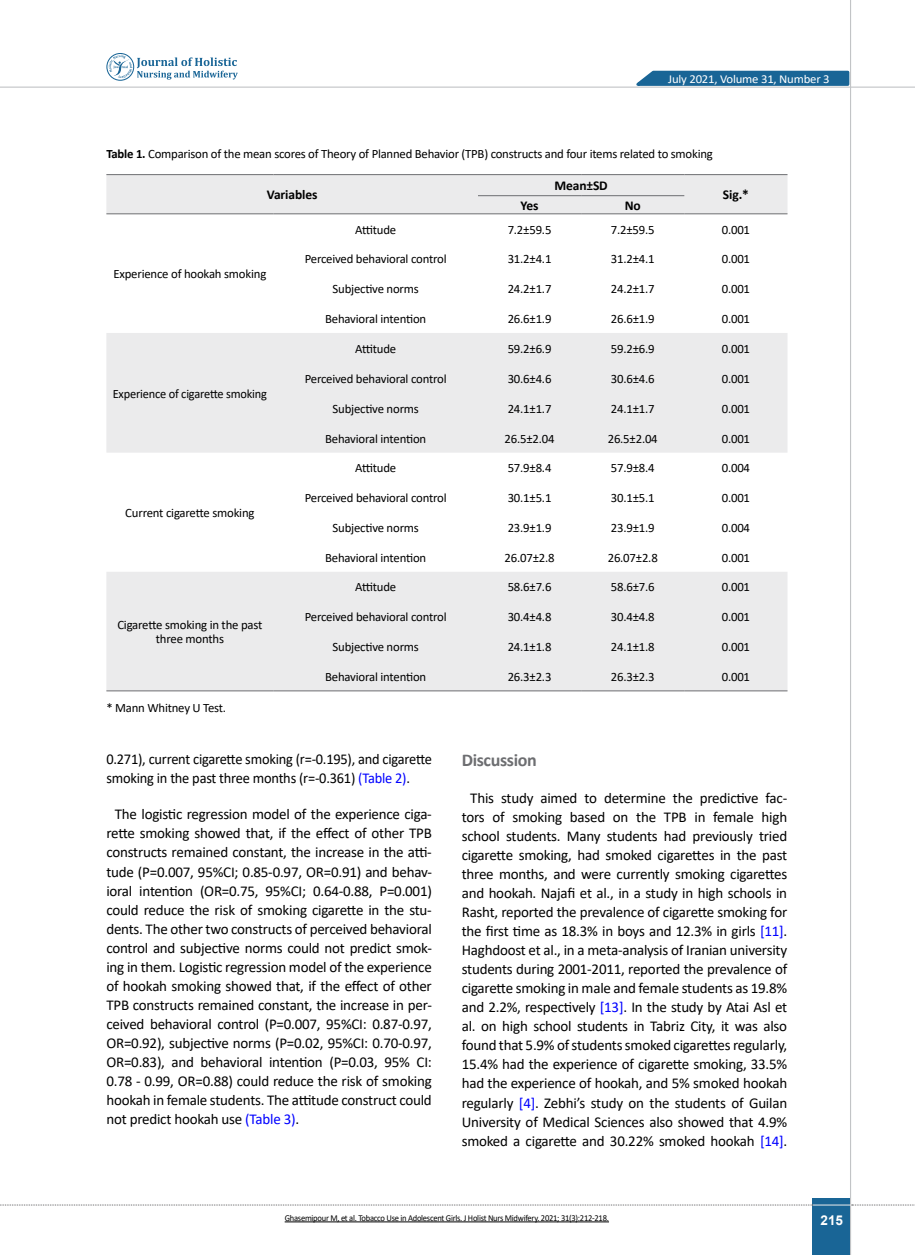
<style>
.page{position:relative;width:915px;height:1255px;background:#fff}
.page>*{position:absolute;margin:0;border:0;box-sizing:border-box;transform-origin:0 0}
.t1{font:700 18px "Calibri";letter-spacing:-.02em;color:#6d6e71}
.t2{font:15px/19px "Calibri";letter-spacing:-.015em;color:#000;text-align:justify}
.t3{font:15px/19px "Calibri";letter-spacing:-.015em;color:#000;scale:.96 1}
.t4{font:700 13.5px "Calibri";letter-spacing:-.01em;color:#000}
.t5{font:700 13.5px "Arial";color:#fff}
.t6{font:12.75px/13.5px "Calibri";letter-spacing:-.015em;color:#000;text-align:center}
.t7{font:12.15px "Calibri";letter-spacing:-.015em;color:#fff;scale:1.05 1}
.t8{font:9px "Calibri";letter-spacing:-.03em;color:#000;scale:.95 1}
.s1{font-weight:700}
.s2{color:#00f}
</style>
<div class="page">
<div style="left:812px;top:1198px;width:38px;height:56px;background:#196596"></div>
<hr style="left:849px;top:0;width:1px;height:1254px;background:#c2c4c6">
<hr style="left:0;top:87px;width:914px;height:1px;background:#c2c4c6">
<hr style="left:812px;top:1204px;width:38px;height:1px;background:#ebebec">
<svg style="left:0;top:1204px;width:812px;height:1px"></svg>
<svg style="left:851px;top:1204px;width:64px;height:1px"></svg>
<svg style="left:629px;top:69px;width:221px;height:18px;background:#4984ab"></svg>
<svg style="left:106px;top:53px;width:132px;height:28px"></svg>
<svg style="left:106px;top:175px;width:681px;height:515px;fill:#ebebec"></svg>
<hr style="left:106px;top:690px;width:167px;height:1px;background:#6d6e71">
<hr style="left:273px;top:690px;width:205px;height:1px;background:#6d6e71">
<hr style="left:478px;top:690px;width:103px;height:1px;background:#6d6e71">
<hr style="left:581px;top:690px;width:103px;height:1px;background:#6d6e71">
<hr style="left:684px;top:690px;width:103px;height:1px;background:#6d6e71">
<hr style="left:106px;top:174px;width:167px;height:1px;background:#6d6e71">
<hr style="left:273px;top:174px;width:205px;height:1px;background:#6d6e71">
<hr style="left:106px;top:213px;width:167px;height:1px;background:#6d6e71">
<hr style="left:273px;top:213px;width:205px;height:1px;background:#6d6e71">
<hr style="left:478px;top:174px;width:103px;height:1px;background:#6d6e71">
<hr style="left:581px;top:174px;width:103px;height:1px;background:#6d6e71">
<hr style="left:684px;top:174px;width:103px;height:1px;background:#6d6e71">
<hr style="left:684px;top:213px;width:103px;height:1px;background:#6d6e71">
<hr style="left:478px;top:195px;width:103px;height:1px;background:#6d6e71">
<hr style="left:581px;top:195px;width:103px;height:1px;background:#6d6e71">
<hr style="left:478px;top:213px;width:103px;height:1px;background:#6d6e71">
<hr style="left:581px;top:213px;width:103px;height:1px;background:#6d6e71">
<hr style="left:284px;top:1221px;width:324px;height:1px;background:#000">
<p class="t7" style="left:668px;top:70px;width:155px">July 2021, Volume 31, Number 3</p>
<p class="t6" style="left:106px;top:147px;width:607px"><span class="s1">Table 1.</span> Comparison of the mean scores of Theory of Planned Behavior (TPB) constructs and four items related to smoking</p>
<p class="t4" style="left:267px;top:185px;width:52px">Variables</p>
<p class="t4" style="left:554px;top:176px;width:55px">Mean±SD</p>
<p class="t4" style="left:520px;top:196px;width:19px">Yes</p>
<p class="t4" style="left:624px;top:196px;width:18px">No</p>
<p class="t4" style="left:722px;top:185px;width:27px">Sig.*</p>
<p class="t6" style="left:113px;top:267px;width:154px">Experience of hookah smoking</p>
<p class="t6" style="left:113px;top:386px;width:156px">Experience of cigarette smoking</p>
<p class="t6" style="left:125px;top:505px;width:131px">Current cigarette smoking</p>
<p class="t6" style="left:117px;top:618px;width:146px">Cigarette smoking in the past three months</p>
<p class="t6" style="left:106px;top:700px;width:121px">* Mann Whitney U Test.</p>
<p class="t6" style="left:355px;top:222px;width:43px">Attitude</p>
<p class="t6" style="left:507px;top:222px;width:45px">7.2±59.5</p>
<p class="t6" style="left:610px;top:222px;width:45px">7.2±59.5</p>
<p class="t6" style="left:721px;top:222px;width:30px">0.001</p>
<p class="t6" style="left:304px;top:252px;width:143px">Perceived behavioral control</p>
<p class="t6" style="left:507px;top:252px;width:45px">31.2±4.1</p>
<p class="t6" style="left:610px;top:252px;width:45px">31.2±4.1</p>
<p class="t6" style="left:721px;top:252px;width:30px">0.001</p>
<p class="t6" style="left:332px;top:282px;width:88px">Subjective norms</p>
<p class="t6" style="left:507px;top:282px;width:45px">24.2±1.7</p>
<p class="t6" style="left:610px;top:282px;width:45px">24.2±1.7</p>
<p class="t6" style="left:721px;top:282px;width:30px">0.001</p>
<p class="t6" style="left:325px;top:311px;width:102px">Behavioral intention</p>
<p class="t6" style="left:507px;top:311px;width:45px">26.6±1.9</p>
<p class="t6" style="left:610px;top:311px;width:45px">26.6±1.9</p>
<p class="t6" style="left:721px;top:311px;width:30px">0.001</p>
<p class="t6" style="left:355px;top:341px;width:43px">Attitude</p>
<p class="t6" style="left:507px;top:341px;width:45px">59.2±6.9</p>
<p class="t6" style="left:610px;top:341px;width:45px">59.2±6.9</p>
<p class="t6" style="left:721px;top:341px;width:30px">0.001</p>
<p class="t6" style="left:304px;top:371px;width:143px">Perceived behavioral control</p>
<p class="t6" style="left:507px;top:371px;width:45px">30.6±4.6</p>
<p class="t6" style="left:610px;top:371px;width:45px">30.6±4.6</p>
<p class="t6" style="left:721px;top:371px;width:30px">0.001</p>
<p class="t6" style="left:332px;top:401px;width:88px">Subjective norms</p>
<p class="t6" style="left:507px;top:401px;width:45px">24.1±1.7</p>
<p class="t6" style="left:610px;top:401px;width:45px">24.1±1.7</p>
<p class="t6" style="left:721px;top:401px;width:30px">0.001</p>
<p class="t6" style="left:325px;top:431px;width:103px">Behavioral intention</p>
<p class="t6" style="left:504px;top:431px;width:52px">26.5±2.04</p>
<p class="t6" style="left:607px;top:431px;width:52px">26.5±2.04</p>
<p class="t6" style="left:721px;top:431px;width:30px">0.001</p>
<p class="t6" style="left:355px;top:461px;width:43px">Attitude</p>
<p class="t6" style="left:507px;top:461px;width:45px">57.9±8.4</p>
<p class="t6" style="left:610px;top:461px;width:45px">57.9±8.4</p>
<p class="t6" style="left:721px;top:461px;width:30px">0.004</p>
<p class="t6" style="left:304px;top:491px;width:143px">Perceived behavioral control</p>
<p class="t6" style="left:507px;top:491px;width:45px">30.1±5.1</p>
<p class="t6" style="left:610px;top:491px;width:45px">30.1±5.1</p>
<p class="t6" style="left:721px;top:491px;width:30px">0.001</p>
<p class="t6" style="left:332px;top:520px;width:88px">Subjective norms</p>
<p class="t6" style="left:507px;top:520px;width:45px">23.9±1.9</p>
<p class="t6" style="left:610px;top:520px;width:45px">23.9±1.9</p>
<p class="t6" style="left:721px;top:520px;width:30px">0.004</p>
<p class="t6" style="left:325px;top:550px;width:103px">Behavioral intention</p>
<p class="t6" style="left:504px;top:550px;width:52px">26.07±2.8</p>
<p class="t6" style="left:607px;top:550px;width:52px">26.07±2.8</p>
<p class="t6" style="left:721px;top:550px;width:30px">0.001</p>
<p class="t6" style="left:355px;top:580px;width:43px">Attitude</p>
<p class="t6" style="left:507px;top:580px;width:45px">58.6±7.6</p>
<p class="t6" style="left:610px;top:580px;width:45px">58.6±7.6</p>
<p class="t6" style="left:721px;top:580px;width:30px">0.001</p>
<p class="t6" style="left:304px;top:610px;width:143px">Perceived behavioral control</p>
<p class="t6" style="left:507px;top:610px;width:45px">30.4±4.8</p>
<p class="t6" style="left:610px;top:610px;width:45px">30.4±4.8</p>
<p class="t6" style="left:721px;top:610px;width:30px">0.001</p>
<p class="t6" style="left:332px;top:639px;width:88px">Subjective norms</p>
<p class="t6" style="left:507px;top:639px;width:45px">24.1±1.8</p>
<p class="t6" style="left:610px;top:639px;width:45px">24.1±1.8</p>
<p class="t6" style="left:721px;top:639px;width:30px">0.001</p>
<p class="t6" style="left:325px;top:669px;width:103px">Behavioral intention</p>
<p class="t6" style="left:507px;top:669px;width:45px">26.3±2.3</p>
<p class="t6" style="left:610px;top:669px;width:45px">26.3±2.3</p>
<p class="t6" style="left:721px;top:669px;width:30px">0.001</p>
<p class="t3" style="left:106px;top:749px;width:340px">0.271), current cigarette smoking (r=-0.195), and cigarette smoking in the past three months (r=-0.361) <span class="s2">(Table 2)</span>.</p>
<p class="t2" style="left:106px;top:804px;width:327px;text-indent:9px">The logistic regression model of the experience ciga&shy;rette smoking showed that, if the effect of other TPB constructs remained constant, the increase in the atti&shy;tude (P=0.007, 95%CI; 0.85-0.97, OR=0.91) and behav&shy;ioral intention (OR=0.75, 95%CI; 0.64-0.88, P=0.001) could reduce the risk of smoking cigarette in the stu&shy;dents. The other two constructs of perceived behavioral control and subjective norms could not predict smok&shy;ing in them. Logistic regression model of the experience of hookah smoking showed that, if the effect of other TPB constructs remained constant, the increase in per&shy;ceived behavioral control (P=0.007, 95%CI: 0.87-0.97, OR=0.92), subjective norms (P=0.02, 95%CI: 0.70-0.97, OR=0.83), and behavioral intention (P=0.03, 95% CI:<br>0.78 - 0.99, OR=0.88) could reduce the risk of smoking hookah in female students. The attitude construct could not predict hookah use <span class="s2">(Table 3)</span>.</p>
<p class="t1" style="left:461px;top:747px;width:77px">Discussion</p>
<p class="t2" style="left:461px;top:787px;width:327px;text-align:center">This study aimed to determine the predictive fac&shy;tors of smoking based on the TPB in female high school students. Many students had previously tried cigarette smoking, had smoked cigarettes in the past three months, and were currently smoking cigarettes and hookah. Najafi et al., in a study in high schools in Rasht, reported the prevalence of cigarette smoking for the first time as 18.3% in boys and 12.3% in girls <span class="s2">[11]</span>.<br>Haghdoost et al., in a meta-analysis of Iranian university students during 2001-2011, reported the prevalence of cigarette smoking in male and female students as 19.8% and 2.2%, respectively <span class="s2">[13]</span>. In the study by Atai Asl et al. on high school students in Tabriz City, it was also found that 5.9% of students smoked cigarettes regularly, 15.4% had the experience of cigarette smoking, 33.5% had the experience of hookah, and 5% smoked hookah regularly <span class="s2">[4]</span>. Zebhi’s study on the students of Guilan University of Medical Sciences also showed that 4.9% smoked a cigarette and 30.22% smoked hookah <span class="s2">[14]</span>.</p>
<p class="t8" style="left:284px;top:1211px;width:343px">Ghasemipour M, et al. Tobacco Use in Adolescent Girls. J Holist Nurs Midwifery. 2021; 31(3):212-218.</p>
<p class="t5" style="left:820px;top:1210px;width:24px">215</p>
</div>
